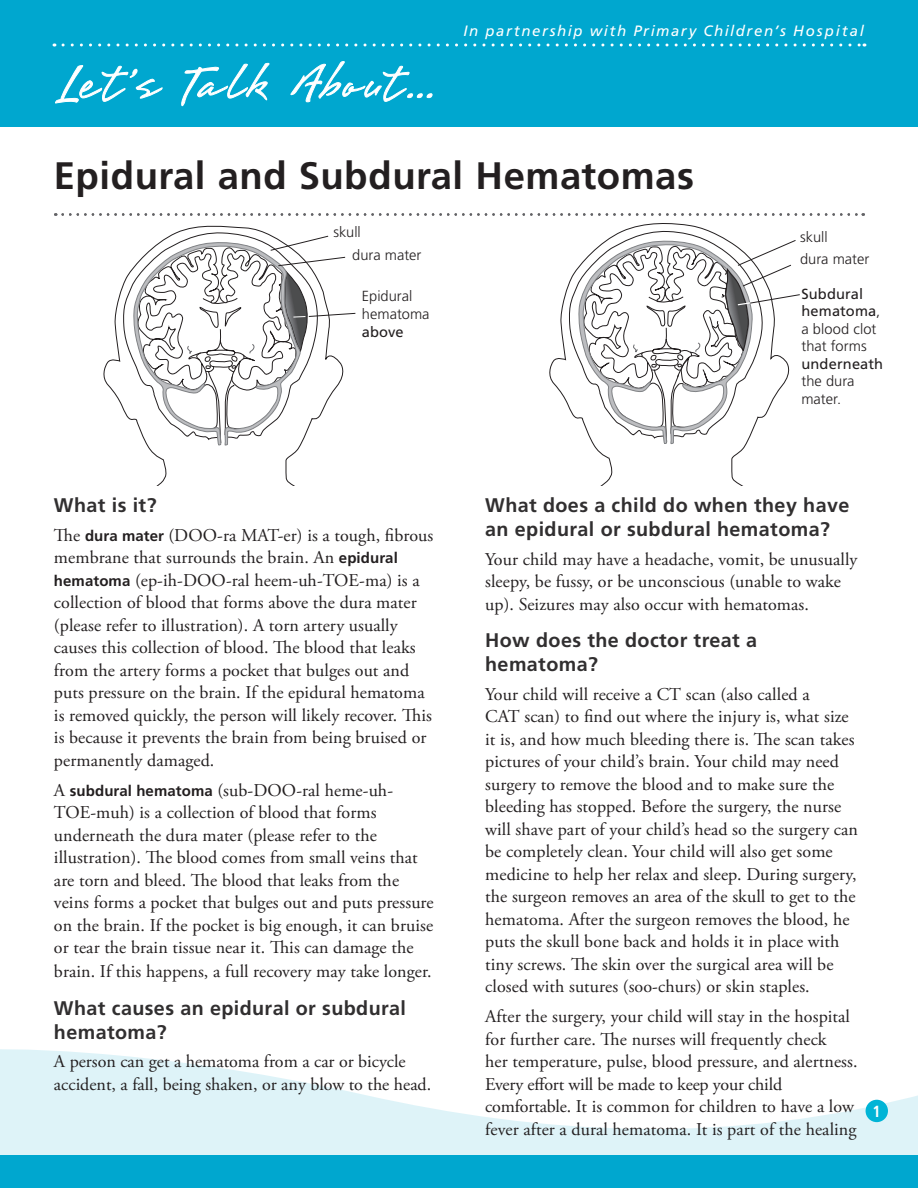
<style>
.page{position:relative;width:918px;height:1188px;background:#fff}
.page>*{position:absolute;margin:0;border:0;box-sizing:border-box;transform-origin:0 0}
.t1{font:60px "Brisa";letter-spacing:.05em;color:#fff}
.Title__h1{font:700 38.25px "Frutiger LT Std";letter-spacing:.01em;color:#231f20}
.Level_2__h3{font:700 19.65px/24px "Frutiger LT Std";letter-spacing:.02em;color:#312f30}
.Main__p{font:18px/22.5px "Adobe Garamond Pro";letter-spacing:.005em;color:#231f20}
.Page_number{font:700 condensed 16.2px "Frutiger LT Std";color:#fff}
.t2{font:italic 15px "Frutiger LT Std";letter-spacing:.105em;color:#fff}
.Illustration_labels{font:300 14.7px/17.5px "Frutiger LT Std";color:#231f20}
.s1{font-weight:400}
.s2{font-family:"Frutiger LT Std";font-weight:700;font-size:15px}
</style>
<div class="page">
<svg style="left:0;top:1049px;width:918px;height:107px;fill:#def3f8"></svg>
<div style="left:866px;top:1100px;width:22px;height:22px;background:#00b4d6;border-radius:50%"></div>
<div style="left:0;top:1156px;width:918px;height:32px;background:#00a7cf"></div>
<div style="left:0;top:0;width:918px;height:127px;background:#00a7cf"></div>
<svg style="left:55px;top:65px;width:108px;height:39px"></svg>
<svg style="left:181px;top:63px;width:89px;height:43px"></svg>
<svg style="left:290px;top:61px;width:143px;height:42px"></svg>
<svg style="left:63px;top:44px;width:802px;height:2px"></svg>
<svg style="left:63px;top:213px;width:801px;height:3px"></svg>
<svg style="left:549px;top:223px;width:197px;height:263px"></svg>
<svg style="left:568px;top:230px;width:232px;height:215px"></svg>
<svg style="left:104px;top:226px;width:197px;height:260px"></svg>
<svg style="left:122px;top:232px;width:234px;height:214px"></svg>
<h1 class="t1" style="left:54px;top:53px;width:382px">Let’s Talk About...</h1>
<p class="t2" style="left:463px;top:22px;width:402px">In partnership with Primary Children’s Hospital</p>
<p class="Title__h1" style="left:54px;top:154px;width:642px">Epidural and Subdural Hematomas</p>
<p class="Illustration_labels" style="left:333px;top:223px;width:29px">skull</p>
<p class="Illustration_labels" style="left:352px;top:246px;width:71px">dura mater</p>
<p class="Illustration_labels" style="left:362px;top:288px;width:69px">Epidural hematoma <span class="s1">above</span></p>
<p class="Illustration_labels" style="left:800px;top:228px;width:29px">skull</p>
<p class="Illustration_labels" style="left:800px;top:250px;width:71px">dura mater</p>
<p class="Illustration_labels" style="left:801px;top:285px;width:83px"><span class="s1">Subdural hematoma</span>, a blood clot that forms <span class="s1">underneath </span>the dura mater.</p>
<p class="Level_2__h3" style="left:54px;top:494px;width:104px">What is it?</p>
<p class="Main__p" style="left:54px;top:525px;width:381px">The <span class="s2">dura mater</span> (DOO-ra MAT-er) is a tough, fibrous membrane that surrounds the brain. An <span class="s2">epidural hematoma</span> (ep-ih-DOO-ral heem-uh-TOE-ma) is a collection of blood that forms above the dura mater (please refer to illustration). A torn artery usually causes this collection of blood. The blood that leaks from the artery forms a pocket that bulges out and puts pressure on the brain. If the epidural hematoma is removed quickly, the person will likely recover. This is because it prevents the brain from being bruised or permanently damaged.</p>
<p class="Main__p" style="left:54px;top:780px;width:381px">A <span class="s2">subdural hematoma</span> (sub-DOO-ral heme-uh-TOE-muh) is a collection of blood that forms underneath the dura mater (please refer to the illustration). The blood comes from small veins that are torn and bleed. The blood that leaks from the veins forms a pocket that bulges out and puts pressure on the brain. If the pocket is big enough, it can bruise or tear the brain tissue near it. This can damage the brain. If this happens, a full recovery may take longer.</p>
<p class="Level_2__h3" style="left:54px;top:996px;width:354px">What causes an epidural or subdural hematoma?</p>
<p class="Main__p" style="left:54px;top:1051px;width:379px">A person can get a hematoma from a car or bicycle accident, a fall, being shaken, or any blow to the head.</p>
<p class="Level_2__h3" style="left:485px;top:494px;width:366px">What does a child do when they have an epidural or subdural hematoma?</p>
<p class="Main__p" style="left:485px;top:549px;width:374px">Your child may have a headache, vomit, be unusually sleepy, be fussy, or be unconscious (unable to wake up). Seizures may also occur with hematomas.</p>
<p class="Level_2__h3" style="left:485px;top:629px;width:273px">How does the doctor treat a hematoma?</p>
<p class="Main__p" style="left:485px;top:684px;width:374px">Your child will receive a CT scan (also called a<br>CAT scan) to find out where the injury is, what size it is, and how much bleeding there is. The scan takes pictures of your child’s brain. Your child may need surgery to remove the blood and to make sure the bleeding has stopped. Before the surgery, the nurse will shave part of your child’s head so the surgery can be completely clean. Your child will also get some medicine to help her relax and sleep. During surgery, the surgeon removes an area of the skull to get to the hematoma. After the surgeon removes the blood, he puts the skull bone back and holds it in place with tiny screws. The skin over the surgical area will be closed with sutures (soo-churs) or skin staples.</p>
<p class="Main__p" style="left:485px;top:1006px;width:374px">After the surgery, your child will stay in the hospital for further care. The nurses will frequently check<br>her temperature, pulse, blood pressure, and alertness.<br>Every effort will be made to keep your child comfortable. It is common for children to have a low fever after a dural hematoma. It is part of the healing</p>
<p class="Page_number" style="left:873px;top:1101px;width:10px">1</p>
</div>
